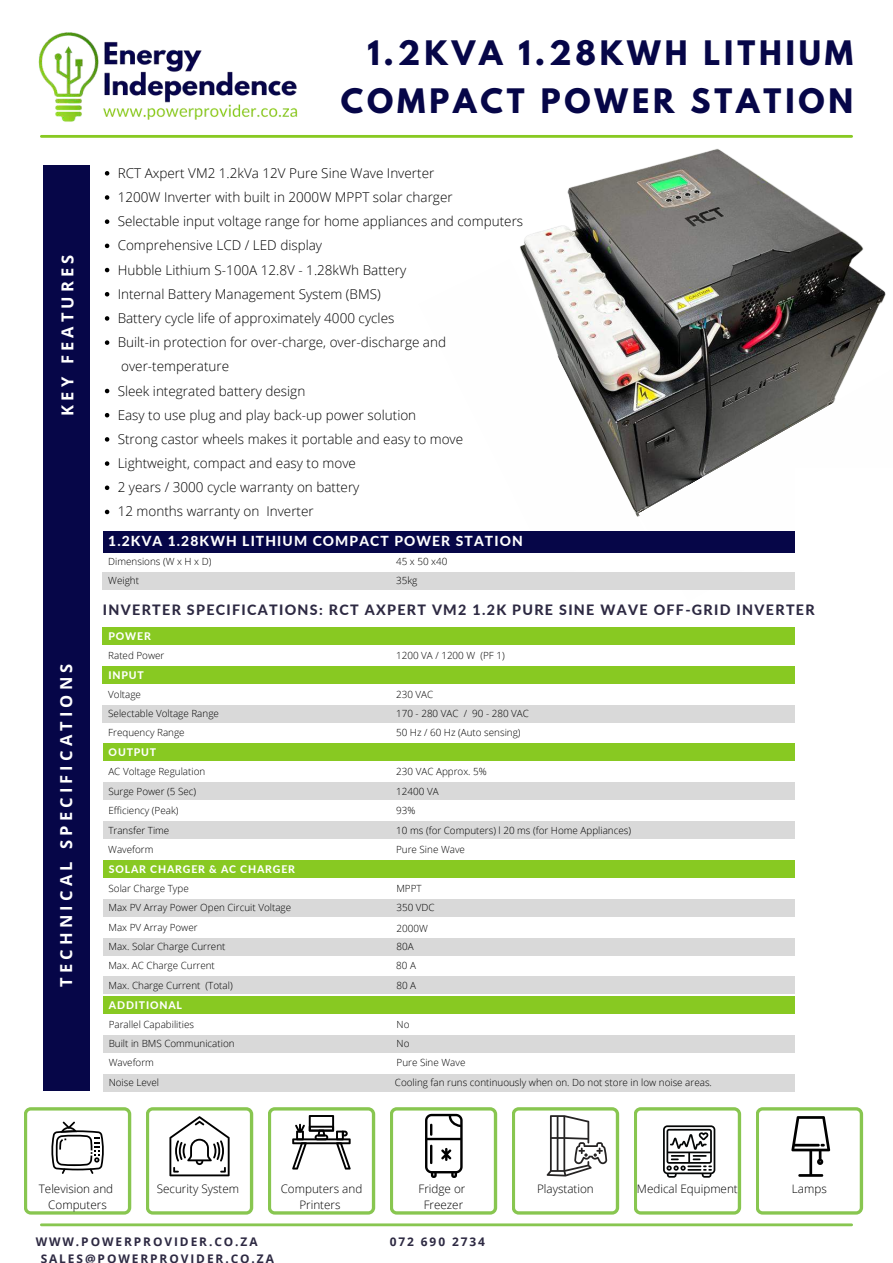
<style>
.page{position:relative;width:893px;height:1263px;background:#fff}
.page>*{position:absolute;margin:0;border:0;box-sizing:border-box;transform-origin:0 0}
.t1{font:700 29.92px/48.4px "League Spartan";letter-spacing:.13em;color:#060648;text-align:right}
.t2{font:700 16.5px "Open Sans";letter-spacing:.25em;color:#fff}
.t3{font:800 14.25px "Lato";letter-spacing:.09em;color:#2d2942}
.t4{font:800 13.88px "Lato";letter-spacing:.08em;color:#fff}
.t5{font:300 13.5px/24.2px "Open Sans";color:#000}
.t6{font:700 11.93px "Open Sans";letter-spacing:.16em;color:#2d2942}
.t7{font:300 11.7px/16.2px "Open Sans";color:#000;text-align:center}
.t8{font:800 10.5px "Lato";letter-spacing:.08em;color:#fff}
.t9{font:300 9.9px "Open Sans";color:#000}
</style>
<div class="page">
<div style="left:103px;top:666px;width:763px;height:17px;background:#88c922"></div>
<img style="left:520px;top:135px;width:366px;height:226px">
<svg style="left:638px;top:361px;width:215px;height:229px"></svg>
<svg style="left:418px;top:259px;width:228px;height:313px"></svg>
<div style="left:103px;top:572px;width:763px;height:17px;background:#d9d9d9"></div>
<div style="left:103px;top:553px;width:763px;height:17px;background:#fff"></div>
<div style="left:103px;top:627px;width:763px;height:18px;background:#88c922"></div>
<div style="left:103px;top:705px;width:763px;height:17px;background:#d9d9d9"></div>
<div style="left:103px;top:744px;width:763px;height:17px;background:#88c922"></div>
<div style="left:103px;top:782px;width:763px;height:18px;background:#d9d9d9"></div>
<div style="left:103px;top:821px;width:763px;height:18px;background:#d9d9d9"></div>
<div style="left:103px;top:860px;width:763px;height:17px;background:#88c922"></div>
<div style="left:103px;top:899px;width:763px;height:17px;background:#d9d9d9"></div>
<div style="left:103px;top:938px;width:763px;height:17px;background:#d9d9d9"></div>
<div style="left:103px;top:977px;width:763px;height:17px;background:#d9d9d9"></div>
<div style="left:103px;top:996px;width:763px;height:17px;background:#88c922"></div>
<div style="left:103px;top:1035px;width:763px;height:17px;background:#d9d9d9"></div>
<div style="left:103px;top:1074px;width:763px;height:17px;background:#d9d9d9"></div>
<div style="left:103px;top:531px;width:790px;height:21px;background:#060648"></div>
<div style="left:796px;top:469px;width:97px;height:723px;background:#fff"></div>
<div style="left:43px;top:165px;width:46px;height:926px;background:#060648"></div>
<hr style="left:41px;top:135px;width:810px;height:3px;background:#88c922">
<img style="left:38px;top:32px;width:279px;height:106px">
<svg style="left:634px;top:1107px;width:107px;height:107px"></svg>
<svg style="left:24px;top:1107px;width:107px;height:107px"></svg>
<svg style="left:512px;top:1107px;width:107px;height:107px"></svg>
<svg style="left:390px;top:1107px;width:107px;height:107px"></svg>
<svg style="left:268px;top:1107px;width:107px;height:107px"></svg>
<svg style="left:146px;top:1107px;width:107px;height:107px"></svg>
<hr style="left:41px;top:1223px;width:810px;height:3px;background:#88c650">
<svg style="left:105px;top:171px;width:4px;height:5px"></svg>
<svg style="left:105px;top:195px;width:4px;height:5px"></svg>
<svg style="left:105px;top:219px;width:4px;height:5px"></svg>
<svg style="left:105px;top:244px;width:4px;height:4px"></svg>
<svg style="left:105px;top:268px;width:4px;height:4px"></svg>
<svg style="left:105px;top:292px;width:4px;height:4px"></svg>
<svg style="left:105px;top:316px;width:4px;height:5px"></svg>
<svg style="left:105px;top:340px;width:4px;height:5px"></svg>
<svg style="left:105px;top:389px;width:4px;height:4px"></svg>
<svg style="left:105px;top:413px;width:4px;height:4px"></svg>
<svg style="left:105px;top:437px;width:4px;height:5px"></svg>
<svg style="left:105px;top:461px;width:4px;height:5px"></svg>
<svg style="left:105px;top:485px;width:4px;height:5px"></svg>
<svg style="left:105px;top:510px;width:4px;height:4px"></svg>
<svg style="left:756px;top:1107px;width:107px;height:107px"></svg>
<h2 class="t2" style="left:56px;top:416px;width:163px;rotate:-90deg">KEY FEATURES</h2>
<h2 class="t2" style="left:54px;top:986px;width:324px;rotate:-90deg">TECHNICAL SPECIFICATIONS</h2>
<h1 class="t1" style="left:341px;top:28px;width:514px">1.2KVA 1.28KWH LITHIUM<br>COMPACT POWER STATION</h1>
<p class="t5" style="left:118px;top:160px;width:407px">RCT Axpert VM2 1.2kVa 12V Pure Sine Wave Inverter<br>1200W Inverter with built in 2000W MPPT solar charger<br>Selectable input voltage range for home appliances and computers Comprehensive LCD / LED display<br>Hubble Lithium S-100A 12.8V - 1.28kWh Battery<br>Internal Battery Management System (BMS)<br>Battery cycle life of approximately 4000 cycles<br>Built-in protection for over-charge, over-discharge and over-temperature<br>Sleek integrated battery design<br>Easy to use plug and play back-up power solution<br>Strong castor wheels makes it portable and easy to move Lightweight, compact and easy to move<br>2 years / 3000 cycle warranty on battery<br>12 months warranty on Inverter</p>
<h3 class="t4" style="left:108px;top:531px;width:416px">1.2KVA 1.28KWH LITHIUM COMPACT POWER STATION</h3>
<p class="t9" style="left:108px;top:554px;width:105px">Dimensions (W x H x D)</p>
<p class="t9" style="left:396px;top:554px;width:53px">45 x 50 x40</p>
<p class="t9" style="left:108px;top:574px;width:32px">Weight</p>
<p class="t9" style="left:396px;top:574px;width:23px">35kg</p>
<h3 class="t3" style="left:103px;top:599px;width:713px">INVERTER SPECIFICATIONS: RCT AXPERT VM2 1.2K PURE SINE WAVE OFF-GRID INVERTER</h3>
<p class="t9" style="left:108px;top:648px;width:58px">Rated Power</p>
<p class="t8" style="left:108px;top:628px;width:44px">POWER</p>
<p class="t9" style="left:396px;top:648px;width:110px">1200 VA / 1200 W (PF 1)</p>
<p class="t8" style="left:108px;top:667px;width:37px">INPUT</p>
<p class="t9" style="left:108px;top:707px;width:112px">Selectable Voltage Range</p>
<p class="t8" style="left:109px;top:745px;width:49px">OUTPUT</p>
<p class="t9" style="left:108px;top:784px;width:89px">Surge Power (5 Sec)</p>
<p class="t9" style="left:108px;top:823px;width:62px">Transfer Time</p>
<p class="t8" style="left:109px;top:861px;width:188px">SOLAR CHARGER &amp; AC CHARGER</p>
<p class="t9" style="left:109px;top:901px;width:184px">Max PV Array Power Open Circuit Voltage</p>
<p class="t9" style="left:109px;top:940px;width:118px">Max. Solar Charge Current</p>
<p class="t9" style="left:109px;top:978px;width:126px">Max. Charge Current (Total)</p>
<p class="t8" style="left:109px;top:997px;width:75px">ADDITIONAL</p>
<p class="t9" style="left:109px;top:1037px;width:127px">Built in BMS Communication</p>
<p class="t9" style="left:109px;top:1075px;width:52px">Noise Level</p>
<p class="t9" style="left:108px;top:687px;width:34px">Voltage</p>
<p class="t9" style="left:396px;top:687px;width:39px">230 VAC</p>
<p class="t9" style="left:108px;top:726px;width:78px">Frequency Range</p>
<p class="t9" style="left:396px;top:726px;width:126px">50 Hz / 60 Hz (Auto sensing)</p>
<p class="t9" style="left:108px;top:765px;width:98px">AC Voltage Regulation</p>
<p class="t9" style="left:396px;top:765px;width:92px">230 VAC Approx. 5%</p>
<p class="t9" style="left:108px;top:804px;width:72px">Efficiency (Peak)</p>
<p class="t9" style="left:396px;top:804px;width:21px">93%</p>
<p class="t9" style="left:108px;top:842px;width:47px">Waveform</p>
<p class="t9" style="left:396px;top:842px;width:70px">Pure Sine Wave</p>
<p class="t9" style="left:109px;top:881px;width:82px">Solar Charge Type</p>
<p class="t9" style="left:396px;top:881px;width:27px">MPPT</p>
<p class="t9" style="left:109px;top:920px;width:91px">Max PV Array Power</p>
<p class="t9" style="left:396px;top:921px;width:33px">2000W</p>
<p class="t9" style="left:108px;top:959px;width:108px">Max. AC Charge Current</p>
<p class="t9" style="left:396px;top:959px;width:21px">80 A</p>
<p class="t9" style="left:396px;top:707px;width:134px">170 - 280 VAC / 90 - 280 VAC</p>
<p class="t9" style="left:396px;top:784px;width:44px">12400 VA</p>
<p class="t9" style="left:396px;top:823px;width:236px">10 ms (for Computers) l 20 ms (for Home Appliances)</p>
<p class="t9" style="left:396px;top:901px;width:40px">350 VDC</p>
<p class="t9" style="left:396px;top:940px;width:19px">80A</p>
<p class="t9" style="left:396px;top:978px;width:21px">80 A</p>
<p class="t9" style="left:109px;top:1017px;width:87px">Parallel Capabilities</p>
<p class="t9" style="left:396px;top:1017px;width:14px">No</p>
<p class="t9" style="left:109px;top:1056px;width:47px">Waveform</p>
<p class="t9" style="left:396px;top:1056px;width:70px">Pure Sine Wave</p>
<p class="t9" style="left:396px;top:1037px;width:14px">No</p>
<p class="t9" style="left:395px;top:1075px;width:318px">Cooling fan runs continuously when on. Do not store in low noise areas.</p>
<p class="t7" style="left:39px;top:1180px;width:76px">Television and<br>Computers</p>
<p class="t7" style="left:418px;top:1180px;width:48px">Fridge or<br>Freezer</p>
<p class="t7" style="left:157px;top:1180px;width:84px">Security System</p>
<p class="t7" style="left:537px;top:1180px;width:58px">Playstation</p>
<p class="t7" style="left:637px;top:1180px;width:102px">Medical Equipment</p>
<p class="t7" style="left:792px;top:1180px;width:36px">Lamps</p>
<p class="t7" style="left:281px;top:1180px;width:83px">Computers and<br>Printers</p>
<p class="t6" style="left:36px;top:1233px;width:223px">WWW.POWERPROVIDER.CO.ZA</p>
<p class="t6" style="left:390px;top:1233px;width:97px">072 690 2734</p>
<p class="t6" style="left:41px;top:1250px;width:235px">SALES@POWERPROVIDER.CO.ZA</p>
</div>
